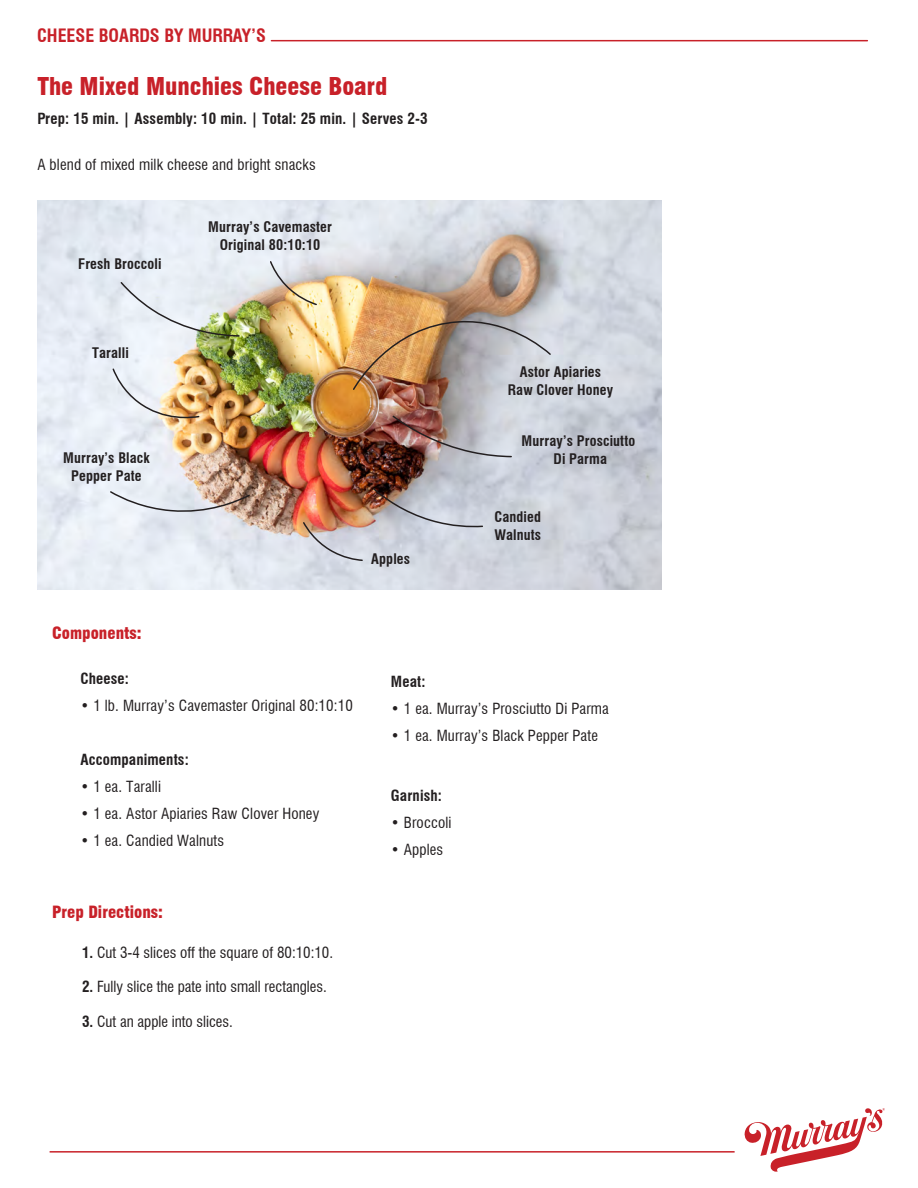
<style>
.page{position:relative;width:918px;height:1188px;background:#fff}
.page>*{position:absolute;margin:0;border:0;box-sizing:border-box;transform-origin:0 0}
.t1{font:900 condensed 24px "Swiss 721 BT";color:#c82129}
.t2{font:700 condensed 18px "Swiss 721 BT";color:#c82129}
.t3{font:900 condensed 16.5px "Swiss 721 BT";color:#c82129}
.t4{font:condensed 15px "Swiss 721 BT";letter-spacing:.01em;color:#231f20}
.t5{font:700 condensed 15px "Swiss 721 BT";letter-spacing:.01em;color:#231f20}
.t6{font:700 condensed 14.25px/18px "Swiss 721 BT";letter-spacing:.01em;color:#231f20;text-align:center}
.s1{font-weight:700}
</style>
<div class="page">
<hr style="left:50px;top:1151px;width:685px;height:2px;background:#c82129">
<hr style="left:271px;top:40px;width:596px;height:1px;background:#c82129">
<svg style="left:744px;top:1108px;width:141px;height:64px"></svg>
<img style="left:37px;top:201px;width:625px;height:388px">
<img style="left:119px;top:281px;width:122px;height:56px">
<img style="left:111px;top:367px;width:89px;height:57px">
<svg style="left:109px;top:490px;width:142px;height:25px;background:#cfcaca"></svg>
<svg style="left:269px;top:260px;width:49px;height:46px;background:#d8cab6"></svg>
<svg style="left:302px;top:521px;width:62px;height:41px;background:#cdbebe"></svg>
<img style="left:352px;top:319px;width:200px;height:72px">
<img style="left:391px;top:414px;width:122px;height:44px">
<svg style="left:372px;top:487px;width:112px;height:41px;background:#b6b4ba"></svg>
<p class="t2" style="left:37px;top:25px;width:230px">CHEESE BOARDS BY MURRAY’S</p>
<h1 class="t1" style="left:37px;top:72px;width:352px">The Mixed Munchies Cheese Board</h1>
<p class="t5" style="left:37px;top:110px;width:392px">Prep: 15 min. | Assembly: 10 min. | Total: 25 min. | Serves 2-3</p>
<p class="t4" style="left:37px;top:155px;width:280px">A blend of mixed milk cheese and bright snacks</p>
<p class="t6" style="left:78px;top:255px;width:85px">Fresh Broccoli</p>
<p class="t6" style="left:208px;top:218px;width:125px">Murray’s Cavemaster<br>Original 80:10:10</p>
<p class="t6" style="left:92px;top:343px;width:38px">Taralli</p>
<p class="t6" style="left:63px;top:449px;width:88px">Murray’s Black<br>Pepper Pate</p>
<p class="t6" style="left:371px;top:549px;width:40px">Apples</p>
<p class="t6" style="left:508px;top:363px;width:107px">Astor Apiaries<br>Raw Clover Honey</p>
<p class="t6" style="left:522px;top:432px;width:115px">Murray’s Prosciutto<br>Di Parma</p>
<p class="t6" style="left:494px;top:507px;width:48px;text-align:left">Candied<br>Walnuts</p>
<p class="t3" style="left:52px;top:623px;width:91px">Components:</p>
<p class="t5" style="left:81px;top:670px;width:50px">Cheese:</p>
<p class="t4" style="left:81px;top:697px;width:274px">• 1 lb. Murray’s Cavemaster Original 80:10:10</p>
<p class="t5" style="left:81px;top:751px;width:110px">Accompaniments:</p>
<p class="t4" style="left:81px;top:778px;width:82px">• 1 ea. Taralli</p>
<p class="t4" style="left:81px;top:805px;width:240px">• 1 ea. Astor Apiaries Raw Clover Honey</p>
<p class="t4" style="left:81px;top:832px;width:145px">• 1 ea. Candied Walnuts</p>
<p class="t3" style="left:52px;top:902px;width:112px">Prep Directions:</p>
<p class="t4" style="left:82px;top:943px;width:253px"><span class="s1">1.</span> Cut 3-4 slices off the square of 80:10:10.</p>
<p class="t4" style="left:82px;top:978px;width:246px"><span class="s1">2.</span> Fully slice the pate into small rectangles.</p>
<p class="t4" style="left:82px;top:1012px;width:152px"><span class="s1">3.</span> Cut an apple into slices.</p>
<p class="t5" style="left:391px;top:673px;width:36px">Meat:</p>
<p class="t4" style="left:391px;top:700px;width:219px">• 1 ea. Murray’s Prosciutto Di Parma</p>
<p class="t4" style="left:391px;top:727px;width:208px">• 1 ea. Murray’s Black Pepper Pate</p>
<p class="t5" style="left:391px;top:787px;width:53px">Garnish:</p>
<p class="t4" style="left:391px;top:814px;width:62px">• Broccoli</p>
<p class="t4" style="left:391px;top:841px;width:54px">• Apples</p>
</div>
